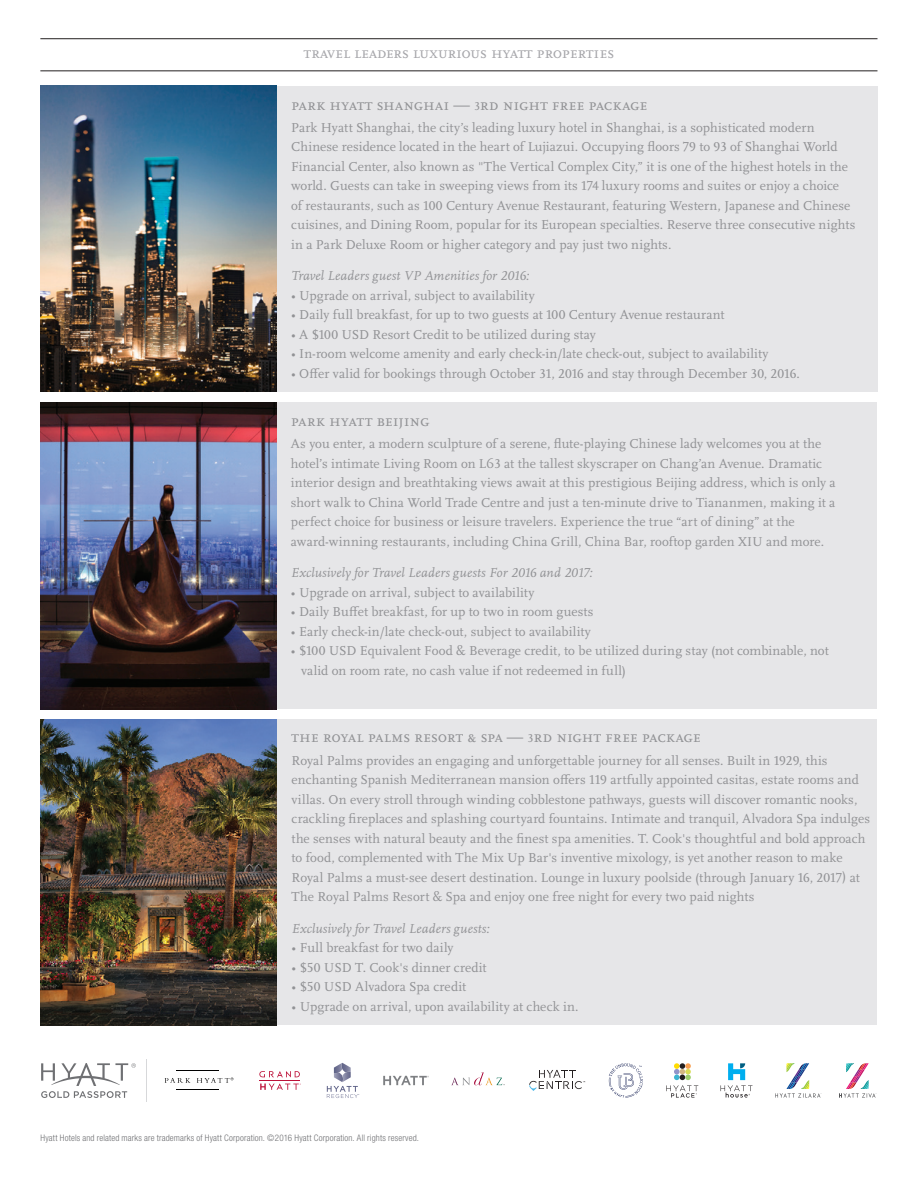
<style>
.page{position:relative;width:918px;height:1188px;background:#fff}
.page>*{position:absolute;margin:0;border:0;box-sizing:border-box;transform-origin:0 0}
.t1{font:16.5px "Scala OT";letter-spacing:-.005em;color:#919295}
.t2{font:16.5px "Scala OT";color:#a6a6aa}
.t3{font:13.5px/19.5px "Scala OT";color:#919295}
.t4{font:italic 13.5px "Scala OT";letter-spacing:.015em;color:#919295}
.t5{font:300 condensed 9px "Helvetica Neue LT Std";letter-spacing:.02em;color:#6f7073}
.s1{font-size:12px}
</style>
<div class="page">
<svg style="left:41px;top:1063px;width:95px;height:35px"></svg>
<hr style="left:146px;top:1059px;width:1px;height:42px;background:#d7d8da">
<svg style="left:451px;top:1072px;width:54px;height:13px"></svg>
<svg style="left:666px;top:1063px;width:32px;height:35px"></svg>
<svg style="left:721px;top:1063px;width:32px;height:35px"></svg>
<svg style="left:383px;top:1076px;width:46px;height:9px"></svg>
<svg style="left:165px;top:1078px;width:26px;height:5px"></svg>
<hr style="left:176px;top:1071px;width:42px;height:1px;background:#000">
<hr style="left:176px;top:1090px;width:42px;height:1px;background:#000">
<svg style="left:197px;top:1077px;width:37px;height:6px"></svg>
<svg style="left:609px;top:1063px;width:34px;height:35px"></svg>
<svg style="left:259px;top:1071px;width:42px;height:19px"></svg>
<svg style="left:529px;top:1070px;width:56px;height:21px"></svg>
<svg style="left:327px;top:1063px;width:33px;height:35px"></svg>
<svg style="left:775px;top:1063px;width:46px;height:35px"></svg>
<svg style="left:839px;top:1063px;width:37px;height:35px"></svg>
<hr style="left:40px;top:38px;width:837px;height:1px;background:#231f20">
<hr style="left:40px;top:70px;width:837px;height:1px;background:#231f20">
<div style="left:41px;top:402px;width:836px;height:307px;background:#e6e6e8"></div>
<img style="left:41px;top:402px;width:236px;height:307px">
<div style="left:41px;top:86px;width:837px;height:305px;background:#e6e6e8"></div>
<img style="left:41px;top:86px;width:236px;height:305px">
<div style="left:41px;top:720px;width:836px;height:305px;background:#e6e6e8"></div>
<img style="left:41px;top:720px;width:236px;height:305px">
<p class="t2" style="left:304px;top:44px;width:312px">travel leaders luxurious hyatt properties</p>
<p class="t1" style="left:291px;top:95px;width:358px">park hyatt shanghai — <span class="s1">3</span>rd night free package</p>
<p class="t3" style="left:291px;top:118px;width:566px">Park Hyatt Shanghai, the city’s leading luxury hotel in Shanghai, is a sophisticated modern Chinese residence located in the heart of Lujiazui. Occupying floors 79 to 93 of Shanghai World Financial Center, also known as "The Vertical Complex City,” it is one of the highest hotels in the world. Guests can take in sweeping views from its 174 luxury rooms and suites or enjoy a choice of restaurants, such as 100 Century Avenue Restaurant, featuring Western, Japanese and Chinese cuisines, and Dining Room, popular for its European specialties. Reserve three consecutive nights in a Park Deluxe Room or higher category and pay just two nights.</p>
<p class="t4" style="left:291px;top:268px;width:240px">Travel Leaders guest VP Amenities for 2016:</p>
<p class="t3" style="left:291px;top:286px;width:245px">• Upgrade on arrival, subject to availability</p>
<p class="t3" style="left:291px;top:305px;width:435px">• Daily full breakfast, for up to two guests at 100 Century Avenue restaurant</p>
<p class="t3" style="left:291px;top:325px;width:306px">• A $100 USD Resort Credit to be utilized during stay</p>
<p class="t3" style="left:291px;top:344px;width:479px">• In-room welcome amenity and early check-in/late check-out, subject to availability</p>
<p class="t3" style="left:291px;top:364px;width:510px">• Offer valid for bookings through October 31, 2016 and stay through December 30, 2016.</p>
<p class="t1" style="left:291px;top:412px;width:140px">park hyatt beijing</p>
<p class="t3" style="left:291px;top:434px;width:546px">As you enter, a modern sculpture of a serene, flute-playing Chinese lady welcomes you at the hotel’s intimate Living Room on L63 at the tallest skyscraper on Chang’an Avenue. Dramatic interior design and breathtaking views await at this prestigious Beijing address, which is only a short walk to China World Trade Centre and just a ten-minute drive to Tiananmen, making it a perfect choice for business or leisure travelers. Experience the true “art of dining” at the award-winning restaurants, including China Grill, China Bar, rooftop garden XIU and more.</p>
<p class="t4" style="left:291px;top:566px;width:303px">Exclusively for Travel Leaders guests For 2016 and 2017:</p>
<p class="t3" style="left:291px;top:583px;width:245px">• Upgrade on arrival, subject to availability</p>
<p class="t3" style="left:291px;top:602px;width:304px">• Daily Buffet breakfast, for up to two in room guests</p>
<p class="t3" style="left:291px;top:622px;width:302px">• Early check-in/late check-out, subject to availability</p>
<p class="t3" style="left:301px;top:641px;width:529px;text-indent:-10px">• $100 USD Equivalent Food &amp; Beverage credit, to be utilized during stay (not combinable, not valid on room rate, no cash value if not redeemed in full)</p>
<p class="t1" style="left:292px;top:728px;width:411px">the royal palms resort &amp; spa — <span class="s1">3</span>rd night free package</p>
<p class="t3" style="left:292px;top:751px;width:580px">Royal Palms provides an engaging and unforgettable journey for all senses. Built in 1929, this enchanting Spanish Mediterranean mansion offers 119 artfully appointed casitas, estate rooms and villas. On every stroll through winding cobblestone pathways, guests will discover romantic nooks, crackling fireplaces and splashing courtyard fountains. Intimate and tranquil, Alvadora Spa indulges the senses with natural beauty and the finest spa amenities. T. Cook's thoughtful and bold approach to food, complemented with The Mix Up Bar's inventive mixology, is yet another reason to make Royal Palms a must-see desert destination. Lounge in luxury poolside (through January 16, 2017) at The Royal Palms Resort &amp; Spa and enjoy one free night for every two paid nights</p>
<p class="t4" style="left:292px;top:921px;width:200px">Exclusively for Travel Leaders guests:</p>
<p class="t3" style="left:292px;top:939px;width:164px">• Full breakfast for two daily</p>
<p class="t3" style="left:292px;top:958px;width:197px">• $50 USD T. Cook's dinner credit</p>
<p class="t3" style="left:292px;top:978px;width:176px">• $50 USD Alvadora Spa credit</p>
<p class="t3" style="left:292px;top:997px;width:288px">• Upgrade on arrival, upon availability at check in.</p>
<p class="t5" style="left:41px;top:1133px;width:380px">Hyatt Hotels and related marks are trademarks of Hyatt Corporation. ©2016 Hyatt Corporation. All rights reserved.</p>
</div>
